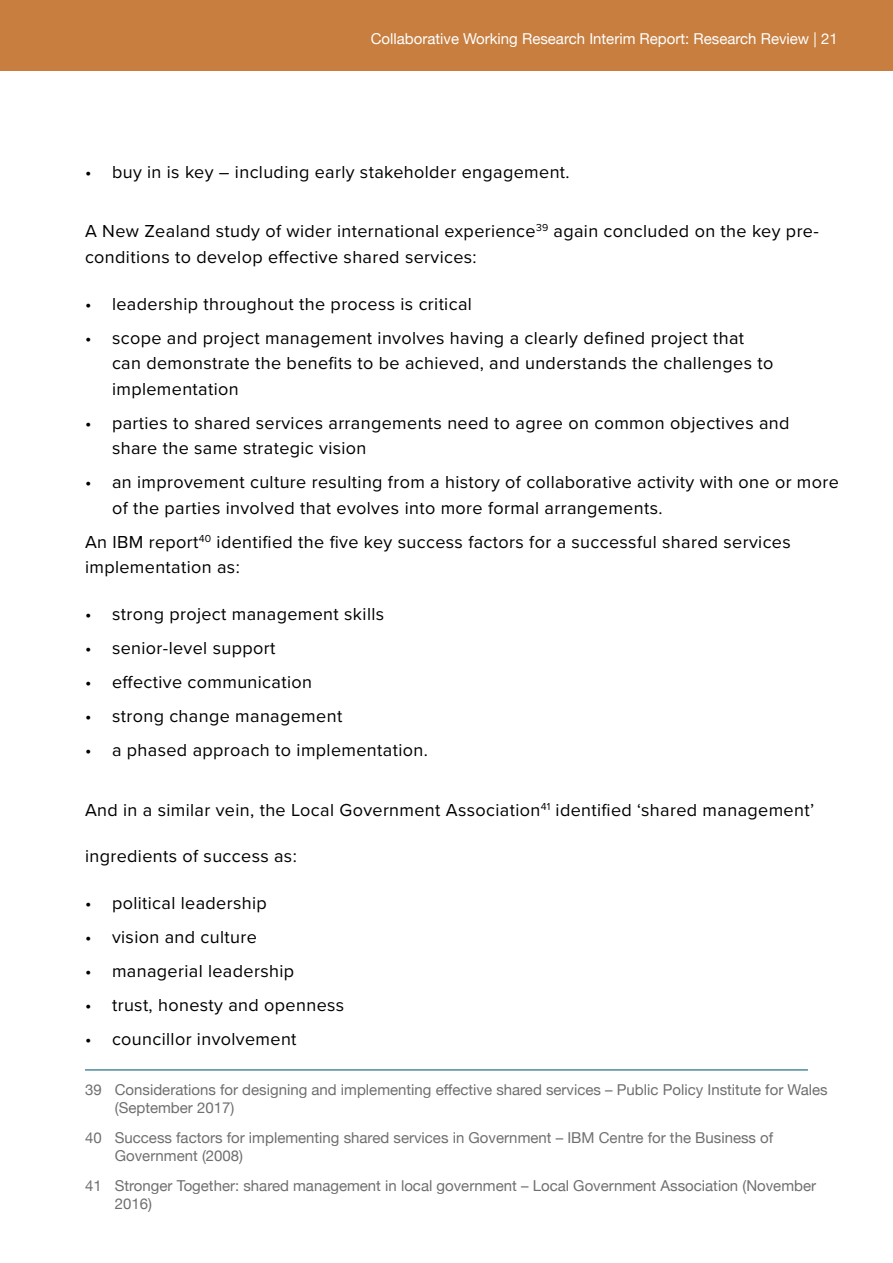
<style>
.page{position:relative;width:893px;height:1263px;background:#fff}
.page>*{position:absolute;margin:0;border:0;box-sizing:border-box;transform-origin:0 0}
.t1{font:18px/25.5px "Proxima Nova";letter-spacing:.02em;color:#000}
.t2{font:15px/18px "Helvetica Neue";color:#706f6f}
.t3{font:15px "Helvetica Neue";color:#fff}
</style>
<div class="page">
<div style="left:0;top:0;width:893px;height:70px;background:#c77e3f"></div>
<hr style="left:85px;top:1069px;width:723px;height:1px;background:#126578">
<p class="t3" style="left:371px;top:28px;width:468px">Collaborative Working Research Interim Report: Research Review | 21</p>
<p class="t1" style="left:85px;top:158px;width:486px">• buy in is key – including early stakeholder engagement.</p>
<p class="t1" style="left:85px;top:218px;width:735px">A New Zealand study of wider international experience<sup>39</sup> again concluded on the key pre&shy;conditions to develop effective shared services:</p>
<p class="t1" style="left:85px;top:290px;width:388px">• leadership throughout the process is critical</p>
<p class="t1" style="left:112px;top:324px;width:663px;text-indent:-27px">• scope and project management involves having a clearly defined project that can demonstrate the benefits to be achieved, and understands the challenges to implementation</p>
<p class="t1" style="left:112px;top:409px;width:679px;text-indent:-27px">• parties to shared services arrangements need to agree on common objectives and share the same strategic vision</p>
<p class="t1" style="left:112px;top:469px;width:728px;text-indent:-27px">• an improvement culture resulting from a history of collaborative activity with one or more of the parties involved that evolves into more formal arrangements.</p>
<p class="t1" style="left:85px;top:528px;width:707px">An IBM report<sup>40</sup> identified the five key success factors for a successful shared services implementation as:</p>
<p class="t1" style="left:85px;top:600px;width:301px">• strong project management skills</p>
<p class="t1" style="left:85px;top:634px;width:192px">• senior-level support</p>
<p class="t1" style="left:85px;top:668px;width:228px">• effective communication</p>
<p class="t1" style="left:85px;top:702px;width:259px">• strong change management</p>
<p class="t1" style="left:85px;top:736px;width:344px">• a phased approach to implementation.</p>
<p class="t1" style="left:85px;top:796px;width:731px">And in a similar vein, the Local Government Association<sup>41</sup> identified ‘shared management’</p>
<p class="t1" style="left:85px;top:843px;width:213px">ingredients of success as:</p>
<p class="t1" style="left:85px;top:889px;width:183px">• political leadership</p>
<p class="t1" style="left:85px;top:923px;width:173px">• vision and culture</p>
<p class="t1" style="left:85px;top:957px;width:211px">• managerial leadership</p>
<p class="t1" style="left:85px;top:991px;width:261px">• trust, honesty and openness</p>
<p class="t1" style="left:85px;top:1025px;width:213px">• councillor involvement</p>
<p class="t2" style="left:115px;top:1082px;width:714px;text-indent:-30px">39 Considerations for designing and implementing effective shared services – Public Policy Institute for Wales (September 2017)</p>
<p class="t2" style="left:115px;top:1130px;width:660px;text-indent:-30px">40 Success factors for implementing shared services in Government – IBM Centre for the Business of<br>Government (2008)</p>
<p class="t2" style="left:115px;top:1177px;width:703px;text-indent:-30px">41 Stronger Together: shared management in local government – Local Government Association (November<br>2016)</p>
</div>
